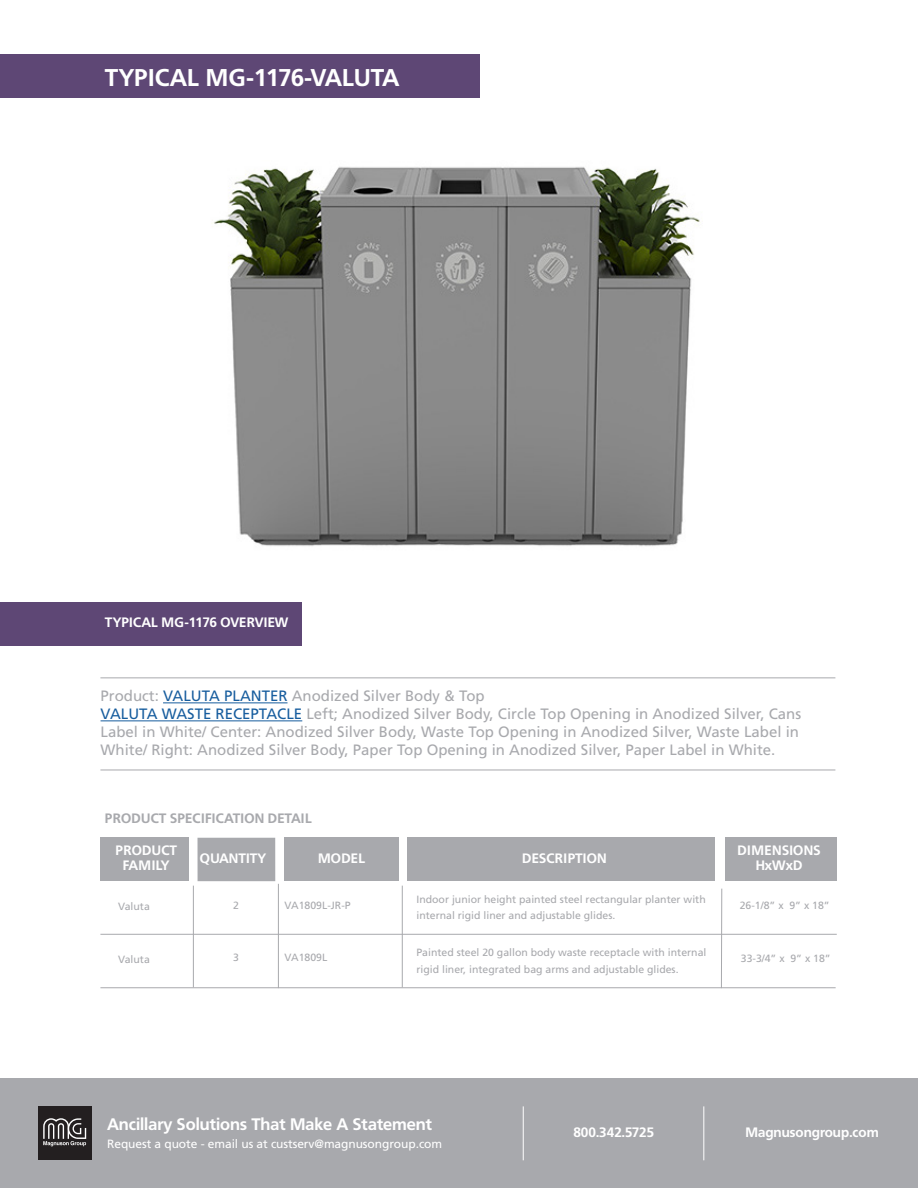
<style>
.page{position:relative;width:918px;height:1188px;background:#fff}
.page>*{position:absolute;margin:0;border:0;box-sizing:border-box;transform-origin:0 0}
.t1{font:700 24px "Frutiger BQ";color:#fff}
.t2{font:700 16.5px "Frutiger BQ";color:#fff}
.t3{font:15px/18px "Frutiger";color:#a8a9ad}
.t4{font:700 13.5px "Frutiger BQ";color:#fff}
.t5{font:700 13.5px/15px "Frutiger BQ";letter-spacing:.02em;color:#fff;text-align:center}
.t6{font:700 13.5px "Frutiger BQ";letter-spacing:.02em;color:#a8a9ad}
.t7{font:12px "Frutiger";letter-spacing:-.005em;color:#fff}
.t8{font:10.5px/16.5px "Frutiger";color:#a8a9ad}
.s1{color:#175d9e}
</style>
<div class="page">
<div style="left:0;top:54px;width:480px;height:43px;background:#5e4775"></div>
<div style="left:0;top:1079px;width:918px;height:109px;background:#a8a9ad"></div>
<div style="left:38px;top:1106px;width:54px;height:54px;background:#231f20"></div>
<svg style="left:43px;top:1118px;width:43px;height:28px"></svg>
<hr style="left:523px;top:1106px;width:1px;height:54px;background:#fff">
<hr style="left:703px;top:1106px;width:1px;height:54px;background:#fff">
<div style="left:0;top:602px;width:301px;height:43px;background:#5e4775"></div>
<div style="left:100px;top:838px;width:89px;height:43px;background:#a8a9ad"></div>
<div style="left:285px;top:838px;width:114px;height:43px;background:#a8a9ad"></div>
<div style="left:407px;top:838px;width:308px;height:43px;background:#a8a9ad"></div>
<div style="left:725px;top:838px;width:112px;height:43px;background:#a8a9ad"></div>
<div style="left:198px;top:838px;width:77px;height:43px;background:#a8a9ad"></div>
<hr style="left:163px;top:702px;width:125px;height:1px;background:#175d9e">
<hr style="left:101px;top:720px;width:201px;height:1px;background:#175d9e">
<hr style="left:100px;top:770px;width:735px;height:1px;background:#a8a9ad">
<hr style="left:100px;top:677px;width:735px;height:1px;background:#a8a9ad">
<hr style="left:100px;top:934px;width:737px;height:1px;background:#a8a9ad">
<hr style="left:100px;top:987px;width:736px;height:1px;background:#a8a9ad">
<hr style="left:193px;top:886px;width:1px;height:101px;background:#a8a9ad">
<hr style="left:278px;top:884px;width:1px;height:104px;background:#a8a9ad">
<hr style="left:402px;top:886px;width:1px;height:101px;background:#a8a9ad">
<hr style="left:721px;top:889px;width:1px;height:99px;background:#a8a9ad">
<img style="left:211px;top:167px;width:489px;height:379px">
<p class="t1" style="left:105px;top:63px;width:296px">TYPICAL MG-1176-VALUTA</p>
<p class="t4" style="left:105px;top:614px;width:185px">TYPICAL MG-1176 OVERVIEW</p>
<p class="t3" style="left:101px;top:687px;width:386px">Product: <span class="s1">VALUTA PLANTER</span> Anodized Silver Body &amp; Top</p>
<p class="t3" style="left:101px;top:705px;width:702px"><span class="s1">VALUTA WASTE RECEPTACLE</span> Left; Anodized Silver Body, Circle Top Opening in Anodized Silver, Cans<br>Label in White/ Center: Anodized Silver Body, Waste Top Opening in Anodized Silver, Waste Label in<br>White/ Right: Anodized Silver Body, Paper Top Opening in Anodized Silver, Paper Label in White.</p>
<p class="t6" style="left:105px;top:811px;width:209px">PRODUCT SPECIFICATION DETAIL</p>
<p class="t5" style="left:116px;top:843px;width:63px">PRODUCT<br>FAMILY</p>
<p class="t4" style="left:200px;top:851px;width:68px">QUANTITY</p>
<p class="t4" style="left:318px;top:851px;width:49px">MODEL</p>
<p class="t5" style="left:522px;top:851px;width:86px">DESCRIPTION</p>
<p class="t5" style="left:738px;top:843px;width:85px">DIMENSIONS</p>
<p class="t4" style="left:756px;top:857px;width:48px">HxWxD</p>
<p class="t8" style="left:740px;top:897px;width:91px">26-1/8” x 9” x 18”</p>
<p class="t8" style="left:416px;top:891px;width:291px">Indoor junior height painted steel rectangular planter with internal rigid liner and adjustable glides.</p>
<p class="t8" style="left:416px;top:944px;width:292px">Painted steel 20 gallon body waste receptacle with internal rigid liner, integrated bag arms and adjustable glides.</p>
<p class="t8" style="left:118px;top:898px;width:33px">Valuta</p>
<p class="t8" style="left:233px;top:897px;width:7px">2</p>
<p class="t8" style="left:285px;top:897px;width:68px">VA1809L-JR-P</p>
<p class="t8" style="left:118px;top:951px;width:33px">Valuta</p>
<p class="t8" style="left:285px;top:949px;width:44px">VA1809L</p>
<p class="t8" style="left:233px;top:949px;width:7px">3</p>
<p class="t8" style="left:741px;top:950px;width:91px">33-3/4” x 9” x 18”</p>
<p class="t2" style="left:107px;top:1114px;width:326px">Ancillary Solutions That Make A Statement</p>
<p class="t4" style="left:573px;top:1125px;width:82px">800.342.5725</p>
<p class="t4" style="left:745px;top:1125px;width:135px">Magnusongroup.com</p>
<p class="t7" style="left:107px;top:1137px;width:337px">Request a quote - email us at custserv@magnusongroup.com</p>
</div>
